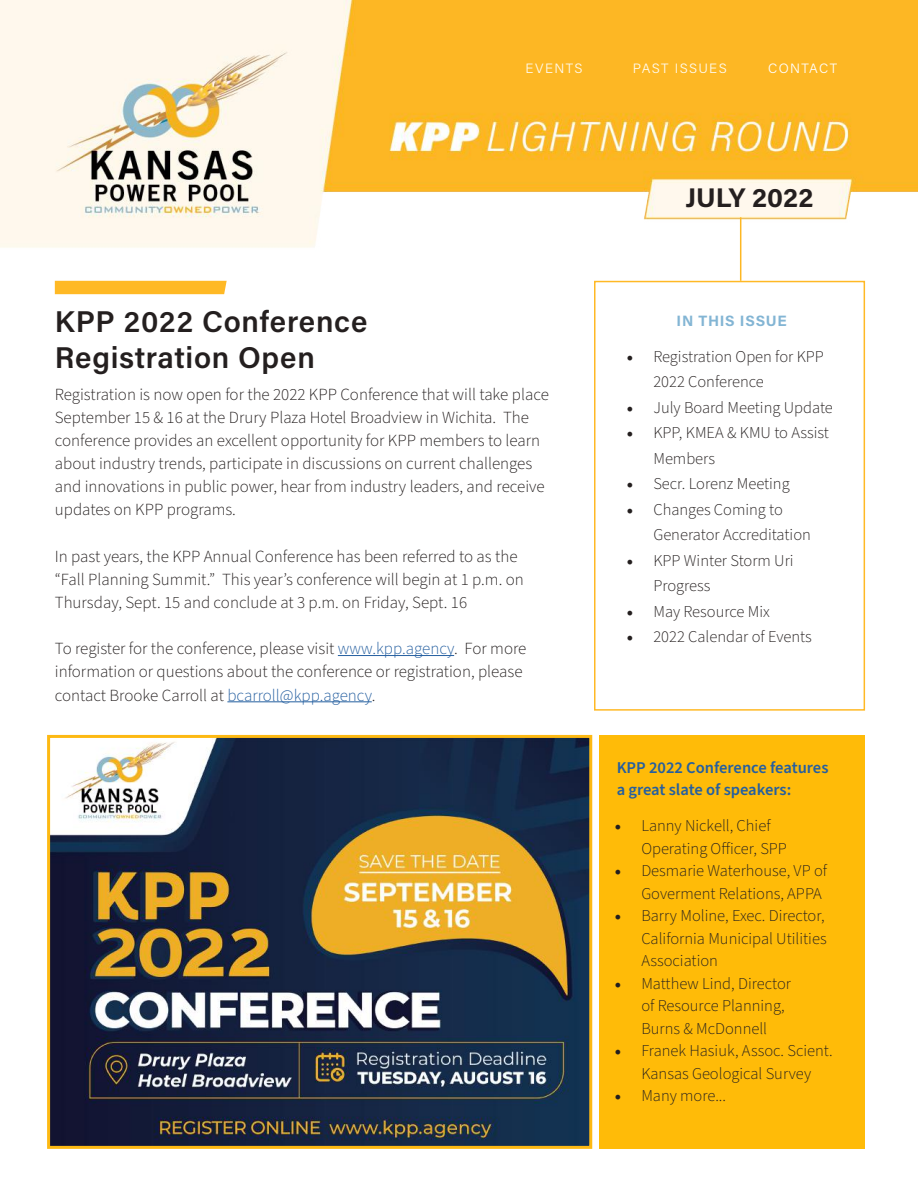
<style>
.page{position:relative;width:918px;height:1188px;background:#fff}
.page>*{position:absolute;margin:0;border:0;box-sizing:border-box;transform-origin:0 0}
.t1{font:600 30px/36px "Acumin Pro";letter-spacing:.025em;color:#241f1f}
.t2{font:700 27px "Acumin Pro";color:#241f1f}
.t3{font:300 16.95px/23.1px "Source Sans Pro";color:#241f1f}
.t4{font:300 16.5px/22.5px "Source Sans Pro";color:#241f1f}
.t5{font:600 16.5px/22.5px "Source Sans Pro";color:#255fa0}
.t6{font:700 15px "Acumin Pro";letter-spacing:.05em;color:#83b5d4}
.t7{font:300 13.5px "Acumin Pro";letter-spacing:.105em;color:#fffbf0}
.t8{font:300 13.5px "Acumin Pro";letter-spacing:.105em;color:#fff}
.s1{color:#255fa0}
.s2{font-family:"Minion Pro";font-weight:400;font-size:18px}
</style>
<div class="page">
<div style="left:599px;top:735px;width:266px;height:414px;background:#ffbb08"></div>
<hr style="left:338px;top:655px;width:116px;height:1px;background:#255fa0">
<hr style="left:227px;top:701px;width:145px;height:1px;background:#255fa0">
<div style="left:594px;top:281px;width:271px;height:430px;border:2px solid #ffb925"></div>
<img style="left:0;top:0;width:918px;height:255px">
<hr style="left:740px;top:217px;width:1px;height:64px;background:#fdb723">
<div style="left:55px;top:281px;width:172px;height:13px;background:#ffb925"></div>
<img style="left:51px;top:739px;width:537px;height:406px">
<div style="left:47px;top:735px;width:545px;height:414px;border:3px solid #fdb913"></div>
<p class="t7" style="left:525px;top:59px;width:59px">EVENTS</p>
<p class="t7" style="left:633px;top:59px;width:95px">PAST ISSUES</p>
<p class="t8" style="left:768px;top:59px;width:71px">CONTACT</p>
<h1 class="t1" style="left:55px;top:302px;width:314px">KPP 2022 Conference<br>Registration Open</h1>
<p class="t3" style="left:55px;top:383px;width:496px">Registration is now open for the 2022 KPP Conference that will take place September 15 &amp; 16 at the Drury Plaza Hotel Broadview in Wichita. The conference provides an excellent opportunity for KPP members to learn about industry trends, participate in discussions on current challenges and innovations in public power, hear from industry leaders, and receive updates on KPP programs.</p>
<p class="t3" style="left:55px;top:545px;width:470px">In past years, the KPP Annual Conference has been referred to as the “Fall Planning Summit.” This year’s conference will begin at 1 p.m. on<br>Thursday, Sept. 15 and conclude at 3 p.m. on Friday, Sept. 16</p>
<p class="t3" style="left:55px;top:638px;width:473px">To register for the conference, please visit <span class="s1">www.kpp.agency</span>. For more information or questions about the conference or registration, please contact Brooke Carroll at <span class="s1">bcarroll@kpp.agency</span>.</p>
<h2 class="t2" style="left:686px;top:178px;width:130px">JULY 2022</h2>
<p class="t6" style="left:677px;top:311px;width:112px">IN THIS ISSUE</p>
<p class="t4" style="left:653px;top:344px;width:172px;line-height:25.5px;text-indent:-27px"><span class="s2">•</span> Registration Open for KPP<br>2022 Conference</p>
<p class="t4" style="left:626px;top:397px;width:208px"><span class="s2">•</span> July Board Meeting Update</p>
<p class="t4" style="left:653px;top:421px;width:177px;line-height:25.5px;text-indent:-27px"><span class="s2">•</span> KPP, KMEA &amp; KMU to Assist<br>Members</p>
<p class="t4" style="left:626px;top:473px;width:165px"><span class="s2">•</span> Secr. Lorenz Meeting</p>
<p class="t4" style="left:653px;top:497px;width:159px;line-height:25.5px;text-indent:-27px"><span class="s2">•</span> Changes Coming to<br>Generator Accreditation</p>
<p class="t4" style="left:653px;top:548px;width:142px;line-height:25.5px;text-indent:-27px"><span class="s2">•</span> KPP Winter Storm Uri<br>Progress</p>
<p class="t4" style="left:626px;top:601px;width:145px"><span class="s2">•</span> May Resource Mix</p>
<p class="t4" style="left:626px;top:626px;width:187px"><span class="s2">•</span> 2022 Calendar of Events</p>
<p class="t5" style="left:617px;top:757px;width:213px">KPP 2022 Conference features a great slate of speakers:</p>
<p class="t4" style="left:641px;top:815px;width:147px;text-indent:-27px"><span class="s2">•</span> Lanny Nickell, Chief<br>Operating Officer, SPP</p>
<p class="t4" style="left:641px;top:860px;width:187px;text-indent:-27px"><span class="s2">•</span> Desmarie Waterhouse, VP of<br>Goverment Relations, APPA</p>
<p class="t4" style="left:641px;top:905px;width:187px;text-indent:-27px"><span class="s2">•</span> Barry Moline, Exec. Director,<br>California Municipal Utilities<br>Association</p>
<p class="t4" style="left:641px;top:973px;width:151px;text-indent:-27px"><span class="s2">•</span> Matthew Lind, Director of Resource Planning,<br>Burns &amp; McDonnell</p>
<p class="t4" style="left:614px;top:1040px;width:220px;text-align:center"><span class="s2">•</span> Franek Hasiuk, Assoc. Scient.<br>Kansas Geological Survey</p>
<p class="t4" style="left:614px;top:1085px;width:113px"><span class="s2">•</span> Many more...</p>
</div>
